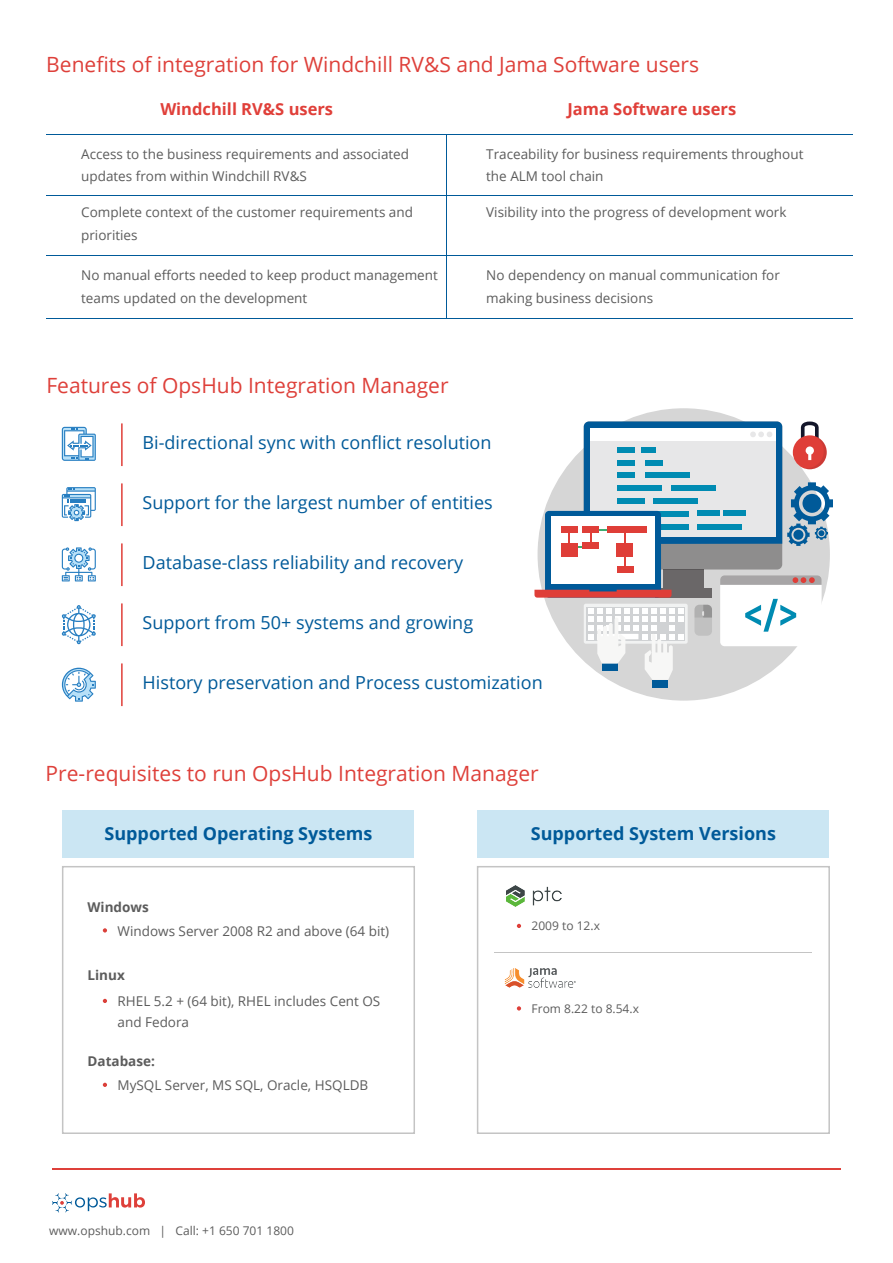
<style>
.page{position:relative;width:893px;height:1263px;background:#fff}
.page>*{position:absolute;margin:0;border:0;box-sizing:border-box;transform-origin:0 0}
.t1{font:21px "Open Sans";color:#de403a}
.t2{font:18px "Open Sans";color:#005a99}
.t3{font:700 18px "Open Sans";color:#005a99}
.t4{font:700 16.5px "Open Sans";color:#e03f39}
.t5{font:13.5px/22.5px "Open Sans";color:#5c5c5c}
.t6{font:700 13.5px "Open Sans";color:#5c5c5c}
.t7{font:12px "Open Sans";color:#5c5c5c}
</style>
<div class="page">
<hr style="left:52px;top:1168px;width:789px;height:2px;background:#de403a">
<hr style="left:46px;top:134px;width:806px;height:1px;background:#005a99">
<hr style="left:447px;top:134px;width:1px;height:185px;background:#005a99">
<hr style="left:46px;top:196px;width:806px;height:1px;background:#005a99">
<hr style="left:46px;top:256px;width:806px;height:1px;background:#005a99">
<svg style="left:52px;top:1193px;width:93px;height:19px"></svg>
<hr style="left:121px;top:423px;width:2px;height:43px;background:#e03f39">
<hr style="left:121px;top:483px;width:2px;height:43px;background:#e03f39">
<hr style="left:121px;top:543px;width:2px;height:43px;background:#e03f39">
<hr style="left:121px;top:603px;width:2px;height:43px;background:#e03f39">
<hr style="left:121px;top:663px;width:2px;height:43px;background:#e03f39">
<div style="left:538px;top:408px;width:292px;height:293px;background:#d6d6d6;border-radius:50%"></div>
<div style="left:584px;top:604px;width:104px;height:40px;background:#f1f2f2;border-radius:2px"></div>
<svg style="left:586px;top:607px;width:99px;height:34px"></svg>
<div style="left:652px;top:680px;width:16px;height:7px;background:#005a99"></div>
<svg style="left:588px;top:608px;width:95px;height:72px"></svg>
<div style="left:720px;top:575px;width:102px;height:71px;background:#fff;border-radius:4px"></div>
<svg style="left:745px;top:599px;width:51px;height:33px"></svg>
<svg style="left:720px;top:575px;width:102px;height:10px"></svg>
<div style="left:663px;top:570px;width:40px;height:18px;background:#6a6768"></div>
<div style="left:584px;top:421px;width:198px;height:148px;background:#8e8d8d;border-radius:5px"></div>
<div style="left:655px;top:588px;width:56px;height:10px;background:#6a6768"></div>
<div style="left:545px;top:511px;width:116px;height:87px;background:#005a99;border-radius:4px"></div>
<div style="left:551px;top:516px;width:104px;height:68px;background:#fff"></div>
<svg style="left:534px;top:590px;width:138px;height:8px"></svg>
<div style="left:561px;top:526px;width:17px;height:7px;background:#df3e38"></div>
<div style="left:616px;top:543px;width:17px;height:13px;background:#df3e38"></div>
<div style="left:617px;top:566px;width:17px;height:7px;background:#df3e38"></div>
<svg style="left:569px;top:421px;width:264px;height:126px"></svg>
<div style="left:561px;top:543px;width:17px;height:13px;background:#df3e38"></div>
<div style="left:582px;top:543px;width:17px;height:6px;background:#df3e38"></div>
<div style="left:582px;top:526px;width:17px;height:7px;background:#df3e38"></div>
<div style="left:608px;top:526px;width:39px;height:7px;background:#df3e38"></div>
<div style="left:694px;top:605px;width:18px;height:31px;background:#c1c1c1;border-radius:5px"></div>
<svg style="left:695px;top:605px;width:17px;height:12px"></svg>
<hr style="left:46px;top:319px;width:806px;height:1px;background:#005a99">
<svg style="left:62px;top:427px;width:34px;height:34px"></svg>
<svg style="left:62px;top:605px;width:34px;height:39px"></svg>
<svg style="left:62px;top:668px;width:34px;height:34px"></svg>
<svg style="left:62px;top:487px;width:34px;height:34px"></svg>
<svg style="left:62px;top:547px;width:34px;height:34px"></svg>
<div style="left:63px;top:810px;width:351px;height:48px;background:#cbe6f3"></div>
<div style="left:478px;top:810px;width:351px;height:48px;background:#cbe6f3"></div>
<div style="left:62px;top:866px;width:353px;height:268px;border:2px solid #c4c4c4"></div>
<div style="left:477px;top:866px;width:353px;height:268px;border:2px solid #c4c4c4"></div>
<hr style="left:495px;top:952px;width:317px;height:1px;background:#c4c4c4">
<svg style="left:517px;top:1006px;width:4px;height:4px"></svg>
<svg style="left:517px;top:924px;width:4px;height:4px"></svg>
<img style="left:507px;top:885px;width:55px;height:22px">
<img style="left:504px;top:968px;width:72px;height:20px">
<svg style="left:103px;top:928px;width:4px;height:4px"></svg>
<svg style="left:103px;top:999px;width:4px;height:4px"></svg>
<svg style="left:103px;top:1083px;width:4px;height:4px"></svg>
<h1 class="t1" style="left:46px;top:50px;width:654px">Benefits of integration for Windchill RV&amp;S and Jama Software users</h1>
<p class="t4" style="left:160px;top:97px;width:174px">Windchill RV&amp;S users</p>
<p class="t4" style="left:567px;top:97px;width:170px">Jama Software users</p>
<p class="t5" style="left:81px;top:142px;width:329px">Access to the business requirements and associated updates from within Windchill RV&amp;S</p>
<p class="t5" style="left:81px;top:201px;width:333px">Complete context of the customer requirements and priorities</p>
<p class="t5" style="left:486px;top:142px;width:319px">Traceability for business requirements throughout the ALM tool chain</p>
<p class="t5" style="left:486px;top:201px;width:302px">Visibility into the progress of development work</p>
<p class="t5" style="left:81px;top:264px;width:358px">No manual efforts needed to keep product management teams updated on the development</p>
<p class="t5" style="left:486px;top:264px;width:295px">No dependency on manual communication for making business decisions</p>
<h1 class="t1" style="left:46px;top:371px;width:404px">Features of OpsHub Integration Manager</h1>
<h2 class="t2" style="left:143px;top:430px;width:350px">Bi-directional sync with conflict resolution</h2>
<h2 class="t2" style="left:143px;top:490px;width:352px">Support for the largest number of entities</h2>
<h2 class="t2" style="left:143px;top:550px;width:322px">Database-class reliability and recovery</h2>
<h2 class="t2" style="left:143px;top:610px;width:332px">Support from 50+ systems and growing</h2>
<h2 class="t2" style="left:143px;top:670px;width:402px">History preservation and Process customization</h2>
<h1 class="t1" style="left:46px;top:759px;width:495px">Pre-requisites to run OpsHub Integration Manager</h1>
<h2 class="t3" style="left:104px;top:821px;width:269px">Supported Operating Systems</h2>
<h2 class="t3" style="left:531px;top:821px;width:247px">Supported System Versions</h2>
<p class="t6" style="left:88px;top:897px;width:63px">Windows</p>
<p class="t5" style="left:118px;top:919px;width:273px">Windows Server 2008 R2 and above (64 bit)</p>
<p class="t6" style="left:88px;top:966px;width:39px">Linux</p>
<p class="t5" style="left:118px;top:990px;width:264px;line-height:21px">RHEL 5.2 + (64 bit), RHEL includes Cent OS and Fedora</p>
<p class="t6" style="left:88px;top:1051px;width:69px">Database:</p>
<p class="t5" style="left:118px;top:1073px;width:252px">MySQL Server, MS SQL, Oracle, HSQLDB</p>
<p class="t7" style="left:49px;top:1222px;width:246px">www.opshub.com | Call: +1 650 701 1800</p>
<p class="t7" style="left:532px;top:917px;width:70px">2009 to 12.x</p>
<p class="t7" style="left:532px;top:1001px;width:109px">From 8.22 to 8.54.x</p>
</div>
